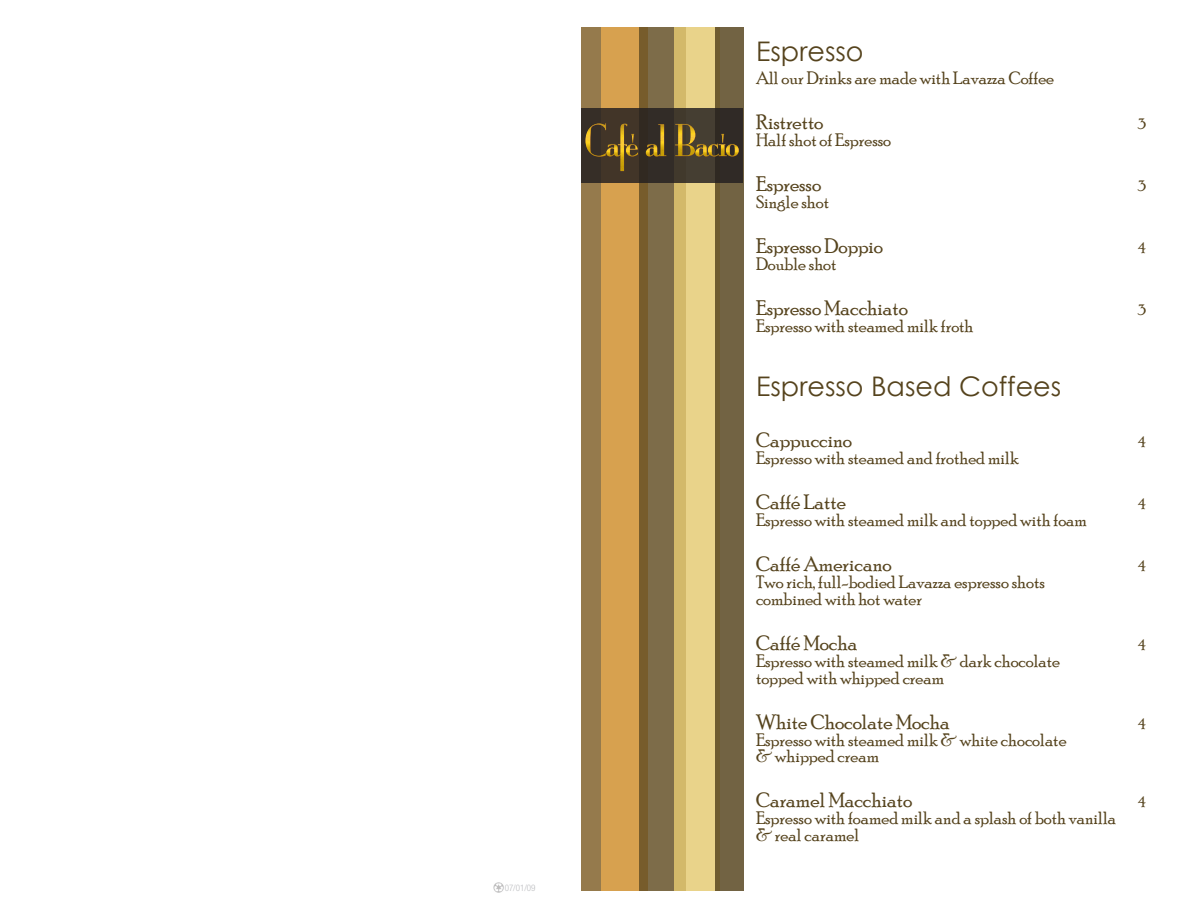
<style>
.page{position:relative;width:1188px;height:918px;background:#fff}
.page>*{position:absolute;margin:0;border:0;box-sizing:border-box;transform-origin:0 0}
.t1{font:27px "Century Gothic";color:#55431d}
.Beverage_name{font:21px "Poor Richard";color:#55431d}
.Description{font:18px/16.8px "Poor Richard";color:#55431d}
.Beverage_name-2{font:15px "Poor Richard";color:#55431d}
.t2{font:300 condensed 9px "Helvetica Neue";color:#bcbdc0}
</style>
<div class="page">
<div style="left:581px;top:27px;width:20px;height:864px;background:#957a4c"></div>
<div style="left:601px;top:27px;width:46px;height:864px;background:#d7a14f"></div>
<svg style="left:639px;top:27px;width:36px;height:864px;background:#7d6a42"></svg>
<svg style="left:675px;top:27px;width:40px;height:864px;background:#e2cb81"></svg>
<div style="left:715px;top:27px;width:28px;height:864px;background:linear-gradient(to right,#705e37,#736547)"></div>
<div style="left:581px;top:108px;width:162px;height:75px;background:linear-gradient(to right,#3d3227,#38322b)"></div>
<img style="left:581px;top:112px;width:25px;height:57px">
<img style="left:594px;top:132px;width:78px;height:37px">
<img style="left:606px;top:112px;width:33px;height:69px">
<img style="left:614px;top:132px;width:36px;height:37px">
<img style="left:646px;top:112px;width:17px;height:56px">
<img style="left:663px;top:112px;width:45px;height:56px">
<img style="left:683px;top:132px;width:13px;height:37px">
<img style="left:696px;top:131px;width:18px;height:38px">
<img style="left:706px;top:122px;width:33px;height:46px">
<img style="left:619px;top:122px;width:27px;height:33px">
<img style="left:714px;top:132px;width:29px;height:37px">
<svg style="left:494px;top:882px;width:10px;height:10px"></svg>
<p class="t2" style="left:505px;top:882px;width:32px">07/01/09</p>
<p class="t1" style="left:756px;top:32px;width:109px">Espresso</p>
<p class="Description" style="left:756px;top:70px;width:300px">All our Drinks are made with Lavazza Coffee</p>
<p class="Beverage_name" style="left:756px;top:110px;width:69px">Ristretto</p>
<p class="Beverage_name-2" style="left:1138px;top:116px;width:10px">3</p>
<p class="Description" style="left:756px;top:132px;width:137px">Half shot of Espresso</p>
<p class="Beverage_name" style="left:756px;top:172px;width:67px">Espresso</p>
<p class="Beverage_name-2" style="left:1138px;top:178px;width:10px">3</p>
<p class="Description" style="left:756px;top:193px;width:75px">Single shot</p>
<p class="Beverage_name" style="left:756px;top:234px;width:129px">Espresso Doppio</p>
<p class="Beverage_name-2" style="left:1138px;top:239px;width:10px">4</p>
<p class="Description" style="left:756px;top:255px;width:82px">Double shot</p>
<p class="Beverage_name" style="left:756px;top:296px;width:154px">Espresso Macchiato</p>
<p class="Beverage_name-2" style="left:1138px;top:301px;width:10px">3</p>
<p class="Description" style="left:756px;top:317px;width:219px">Espresso with steamed milk froth</p>
<p class="t1" style="left:756px;top:367px;width:307px">Espresso Based Coffees</p>
<p class="Beverage_name" style="left:756px;top:428px;width:98px">Cappuccino</p>
<p class="Beverage_name-2" style="left:1138px;top:434px;width:10px">4</p>
<p class="Description" style="left:756px;top:450px;width:264px">Espresso with steamed and frothed milk</p>
<p class="Beverage_name" style="left:756px;top:490px;width:91px">Caffé Latte</p>
<p class="Beverage_name-2" style="left:1138px;top:496px;width:10px">4</p>
<p class="Description" style="left:756px;top:511px;width:333px">Espresso with steamed milk and topped with foam</p>
<p class="Beverage_name" style="left:756px;top:552px;width:137px">Caffé Americano</p>
<p class="Beverage_name-2" style="left:1138px;top:557px;width:10px">4</p>
<p class="Description" style="left:756px;top:573px;width:290px">Two rich, full-bodied Lavazza espresso shots combined with hot water</p>
<p class="Beverage_name" style="left:756px;top:631px;width:103px">Caffé Mocha</p>
<p class="Beverage_name-2" style="left:1138px;top:636px;width:10px">4</p>
<p class="Description" style="left:756px;top:652px;width:306px">Espresso with steamed milk &amp; dark chocolate topped with whipped cream</p>
<p class="Beverage_name" style="left:756px;top:710px;width:195px">White Chocolate Mocha</p>
<p class="Beverage_name-2" style="left:1138px;top:715px;width:10px">4</p>
<p class="Description" style="left:756px;top:731px;width:312px">Espresso with steamed milk &amp; white chocolate &amp; whipped cream</p>
<p class="Beverage_name" style="left:756px;top:788px;width:158px">Caramel Macchiato</p>
<p class="Beverage_name-2" style="left:1138px;top:794px;width:10px">4</p>
<p class="Description" style="left:756px;top:810px;width:362px">Espresso with foamed milk and a splash of both vanilla &amp; real caramel</p>
</div>
